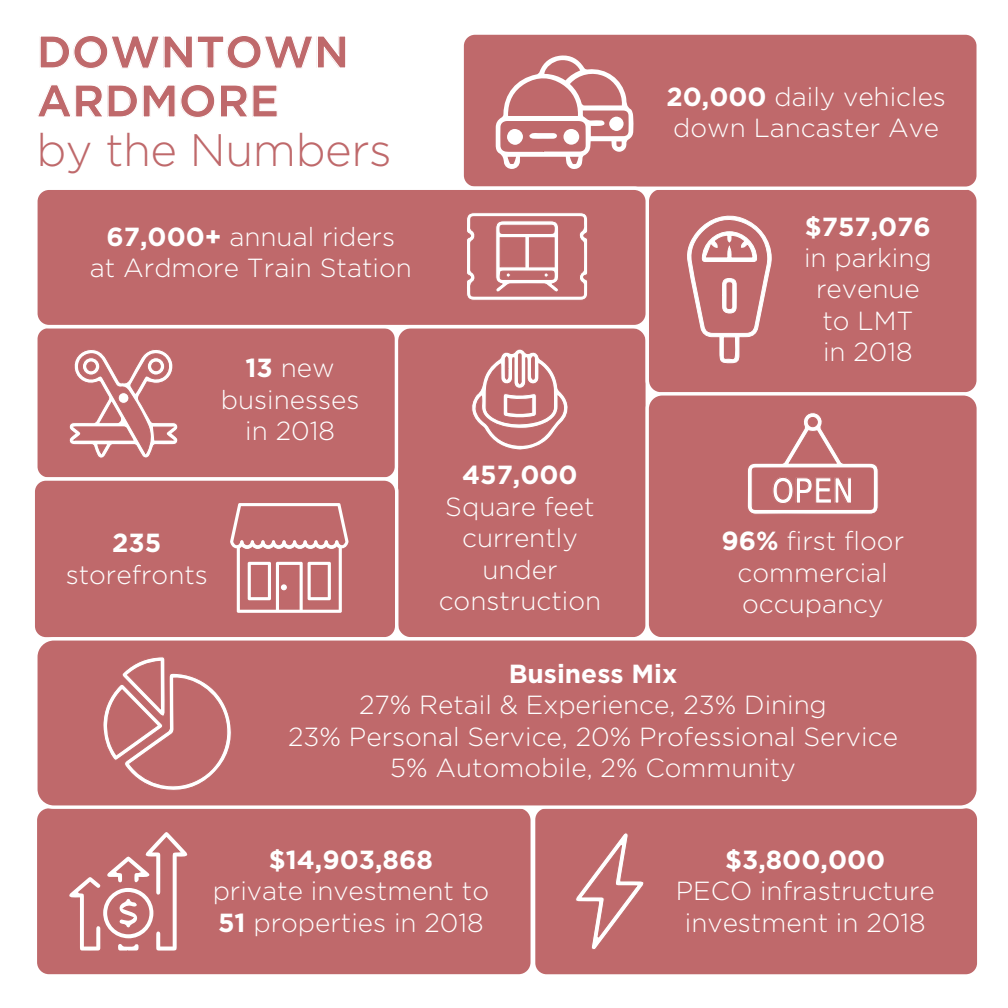
<style>
.page{position:relative;width:1008px;height:1008px;background:#fff}
.page>*{position:absolute;margin:0;border:0;box-sizing:border-box;transform-origin:0 0}
.t1{font:700 45.5px/49px "Gotham";letter-spacing:-.01em;color:#bf696b}
.t2{font:300 45.5px "Gotham";letter-spacing:-.01em;color:#bf696b}
.t3{font:700 35.35px "Arial Narrow";color:#fff}
.t4{font:300 26.25px/31.5px "Gotham";color:#fff;text-align:center}
.t5{font:700 26.25px "Gotham";color:#fff}
.s1{font-weight:700}
</style>
<div class="page">
<div style="left:396px;top:327px;width:251px;height:312px;background:#bf696b;border-radius:15px"></div>
<div style="left:36px;top:807px;width:496px;height:168px;background:#bf696b;border-radius:13px"></div>
<div style="left:35px;top:806px;width:498px;height:171px;border:2px solid #fff;border-radius:13px"></div>
<div style="left:534px;top:807px;width:444px;height:168px;background:#bf696b;border-radius:12px"></div>
<div style="left:533px;top:806px;width:446px;height:171px;border:2px solid #fff;border-radius:12px"></div>
<div style="left:647px;top:188px;width:331px;height:206px;background:#bf696b;border-radius:14px"></div>
<div style="left:647px;top:394px;width:331px;height:245px;background:#bf696b;border-radius:15px"></div>
<div style="left:646px;top:392px;width:334px;height:248px;border:3px solid #fff;border-radius:15px"></div>
<div style="left:462px;top:33px;width:516px;height:155px;background:#bf696b;border-radius:13px"></div>
<div style="left:460px;top:31px;width:520px;height:159px;border:3px solid #fff;border-radius:13px"></div>
<div style="left:36px;top:327px;width:360px;height:152px;background:#bf696b;border-radius:12px"></div>
<div style="left:34px;top:325px;width:364px;height:156px;border:3px solid #fff;border-radius:12px"></div>
<div style="left:33px;top:479px;width:364px;height:160px;background:#bf696b;border-radius:13px"></div>
<div style="left:31px;top:477px;width:367px;height:164px;border:3px solid #fff;border-radius:13px"></div>
<div style="left:36px;top:188px;width:611px;height:139px;background:#bf696b;border-radius:13px"></div>
<div style="left:34px;top:187px;width:615px;height:141px;border:3px solid #fff;border-radius:13px"></div>
<svg style="left:687px;top:215px;width:84px;height:148px"></svg>
<svg style="left:230px;top:503px;width:119px;height:110px"></svg>
<svg style="left:493px;top:31px;width:143px;height:160px"></svg>
<svg style="left:495px;top:54px;width:139px;height:116px"></svg>
<div style="left:608px;top:116px;width:16px;height:16px;background:#fff;border-radius:50%"></div>
<div style="left:608px;top:115px;width:17px;height:18px;border:2px solid #bf696b;border-radius:50%"></div>
<svg style="left:69px;top:350px;width:109px;height:108px"></svg>
<div style="left:36px;top:639px;width:942px;height:168px;background:#bf696b;border-radius:18px"></div>
<div style="left:34px;top:637px;width:946px;height:172px;border:3px solid #fff;border-radius:18px"></div>
<svg style="left:103px;top:657px;width:128px;height:133px"></svg>
<svg style="left:747px;top:413px;width:131px;height:101px"></svg>
<svg style="left:69px;top:832px;width:119px;height:119px"></svg>
<svg style="left:576px;top:833px;width:68px;height:117px"></svg>
<svg style="left:466px;top:213px;width:122px;height:237px"></svg>
<h1 class="t1" style="left:36px;top:26px;width:315px">DOWNTOWN<br>ARDMORE</h1>
<h1 class="t2" style="left:36px;top:125px;width:357px">by the Numbers</h1>
<p class="t4" style="left:90px;top:221px;width:323px"><span class="s1">67,000+</span> annual riders<br>at Ardmore Train Station</p>
<p class="t4" style="left:221px;top:352px;width:140px"><span class="s1">13</span> new businesses in 2018</p>
<p class="t5" style="left:112px;top:528px;width:51px">235</p>
<p class="t4" style="left:66px;top:558px;width:144px">storefronts</p>
<p class="t5" style="left:462px;top:460px;width:117px">457,000</p>
<p class="t4" style="left:439px;top:490px;width:164px">Square feet currently under construction</p>
<p class="t4" style="left:666px;top:80px;width:281px;text-align:left"><span class="s1">20,000</span> daily vehicles down Lancaster Ave</p>
<p class="t5" style="left:805px;top:211px;width:127px">$757,076</p>
<p class="t4" style="left:804px;top:242px;width:129px">in parking revenue to LMT<br>in 2018</p>
<h2 class="t3" style="left:772px;top:464px;width:84px">OPEN</h2>
<p class="t4" style="left:721px;top:525px;width:184px"><span class="s1">96%</span> first floor commercial occupancy</p>
<p class="t5" style="left:509px;top:659px;width:170px">Business Mix</p>
<p class="t4" style="left:288px;top:689px;width:611px">27% Retail &amp; Experience, 23% Dining<br>23% Personal Service, 20% Professional Service<br>5% Automobile, 2% Community</p>
<p class="t5" style="left:269px;top:844px;width:165px">$14,903,868</p>
<p class="t4" style="left:213px;top:875px;width:278px;text-align:left">private investment to<br><span class="s1">51</span> properties in 2018</p>
<p class="t5" style="left:725px;top:844px;width:162px">$3,800,000</p>
<p class="t4" style="left:676px;top:875px;width:261px">PECO infrastructure investment in 2018</p>
</div>
